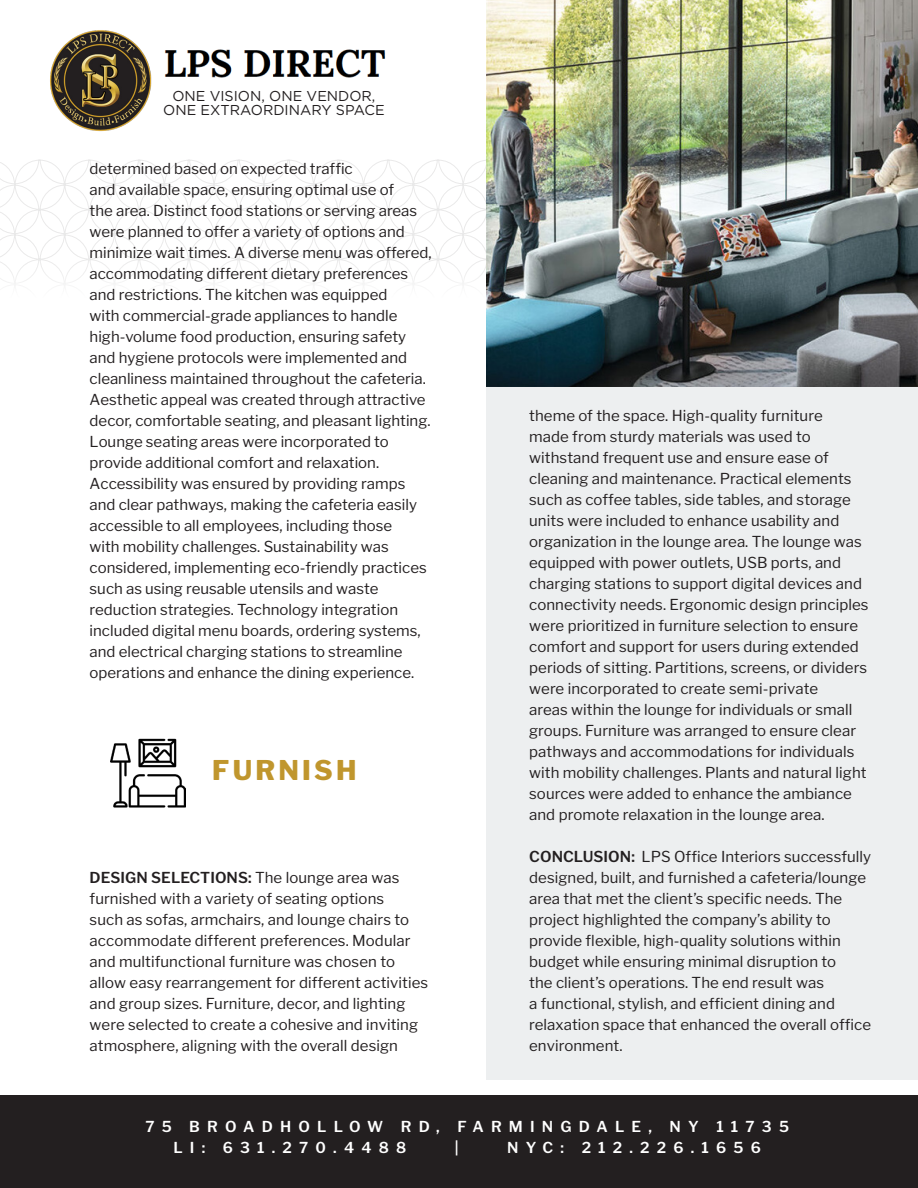
<style>
.page{position:relative;width:918px;height:1188px;background:#fff}
.page>*{position:absolute;margin:0;border:0;box-sizing:border-box;transform-origin:0 0}
.t1{font:800 27px "Libre Franklin";letter-spacing:.12em;color:#c0962d}
.t2{font:15px/21px "Libre Franklin";letter-spacing:.005em;color:#231f20}
.t3{font:600 15px "Libre Franklin";letter-spacing:.48em;color:#fff}
.t4{font:14.25px "Gotham";color:#231f20}
.s1{font-weight:600}
</style>
<div class="page">
<svg style="left:0;top:160px;width:487px;height:84px"></svg>
<div style="left:487px;top:202px;width:431px;height:878px;background:#edeff0"></div>
<img style="left:487px;top:0;width:431px;height:387px">
<img style="left:111px;top:738px;width:74px;height:70px">
<div style="left:0;top:1095px;width:918px;height:93px;background:#231f20"></div>
<img style="left:50px;top:30px;width:102px;height:101px">
<img style="left:164px;top:49px;width:222px;height:29px">
<p class="t4" style="left:172px;top:87px;width:205px">ONE VISION, ONE VENDOR,</p>
<p class="t4" style="left:163px;top:101px;width:223px">ONE EXTRAORDINARY SPACE</p>
<p class="t2" style="left:90px;top:158px;width:265px">determined based on expected traffic</p>
<p class="t2" style="left:90px;top:179px;width:343px">and available space, ensuring optimal use of<br>the area. Distinct food stations or serving areas were planned to offer a variety of options and minimize wait times. A diverse menu was offered, accommodating different dietary preferences and restrictions. The kitchen was equipped<br>with commercial-grade appliances to handle high-volume food production, ensuring safety and hygiene protocols were implemented and cleanliness maintained throughout the cafeteria.<br>Aesthetic appeal was created through attractive decor, comfortable seating, and pleasant lighting.<br>Lounge seating areas were incorporated to provide additional comfort and relaxation.<br>Accessibility was ensured by providing ramps and clear pathways, making the cafeteria easily accessible to all employees, including those<br>with mobility challenges. Sustainability was considered, implementing eco-friendly practices such as using reusable utensils and waste reduction strategies. Technology integration included digital menu boards, ordering systems, and electrical charging stations to streamline operations and enhance the dining experience.</p>
<p class="t1" style="left:212px;top:754px;width:146px">FURNISH</p>
<p class="t2" style="left:90px;top:867px;width:340px"><span class="s1">DESIGN SELECTIONS:</span> The lounge area was furnished with a variety of seating options<br>such as sofas, armchairs, and lounge chairs to accommodate different preferences. Modular and multifunctional furniture was chosen to allow easy rearrangement for different activities and group sizes. Furniture, decor, and lighting were selected to create a cohesive and inviting atmosphere, aligning with the overall design</p>
<p class="t2" style="left:529px;top:405px;width:341px">theme of the space. High-quality furniture<br>made from sturdy materials was used to withstand frequent use and ensure ease of cleaning and maintenance. Practical elements such as coffee tables, side tables, and storage units were included to enhance usability and organization in the lounge area. The lounge was equipped with power outlets, USB ports, and charging stations to support digital devices and connectivity needs. Ergonomic design principles were prioritized in furniture selection to ensure comfort and support for users during extended periods of sitting. Partitions, screens, or dividers were incorporated to create semi-private<br>areas within the lounge for individuals or small groups. Furniture was arranged to ensure clear pathways and accommodations for individuals with mobility challenges. Plants and natural light sources were added to enhance the ambiance and promote relaxation in the lounge area.</p>
<p class="t2" style="left:529px;top:846px;width:344px"><span class="s1">CONCLUSION:</span> LPS Office Interiors successfully designed, built, and furnished a cafeteria/lounge area that met the client’s specific needs. The project highlighted the company’s ability to provide flexible, high-quality solutions within budget while ensuring minimal disruption to<br>the client’s operations. The end result was<br>a functional, stylish, and efficient dining and relaxation space that enhanced the overall office environment.</p>
<p class="t3" style="left:145px;top:1117px;width:645px">75 BROADHOLLOW RD, FARMINGDALE, NY 11735</p>
<p class="t3" style="left:173px;top:1138px;width:234px">LI: 631.270.4488</p>
<p class="t3" style="left:455px;top:1138px;width:5px">|</p>
<p class="t3" style="left:507px;top:1138px;width:255px">NYC: 212.226.1656</p>
</div>
